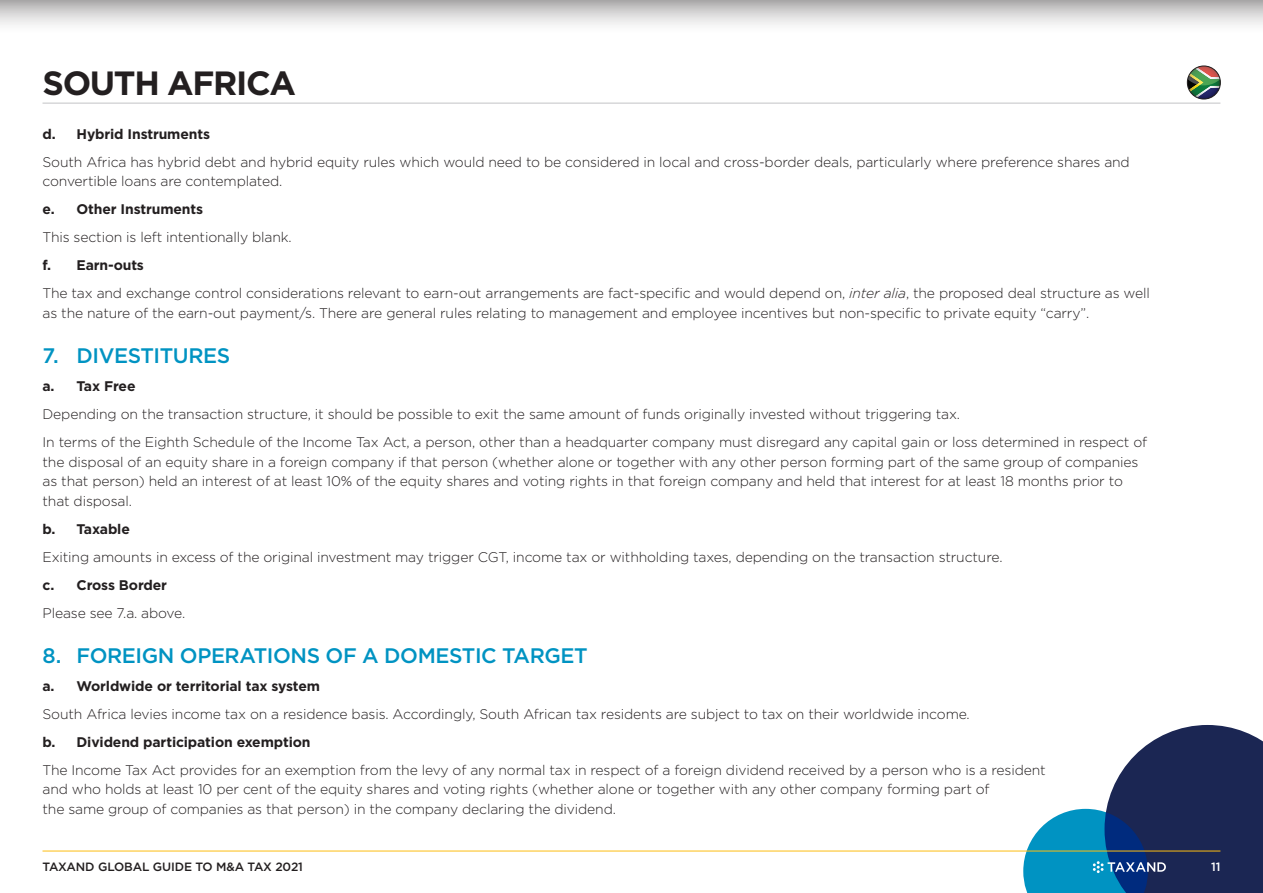
<style>
.page{position:relative;width:1263px;height:893px;background:#fff}
.page>*{position:absolute;margin:0;border:0;box-sizing:border-box;transform-origin:0 0}
.t1{font:700 33.6px "Gotham";letter-spacing:-.04em;color:#231f20}
.t2{font:500 21px "Gotham";letter-spacing:-.02em;color:#0093c2}
.Body_Text{font:300 13.95px/19.5px "Gotham";letter-spacing:-.01em;color:#231f20}
.t3{font:700 13.95px "Gotham";letter-spacing:-.01em;color:#231f20}
.t4{font:500 12px "Gotham";letter-spacing:-.01em;color:#231f20}
.t5{font:500 12px "Gotham";color:#fff}
.s1{font-style:italic}
</style>
<div class="page">
<svg style="left:1023px;top:725px;width:240px;height:168px"></svg>
<hr style="left:43px;top:103px;width:1177px;height:1px;background:#c2c3c5">
<hr style="left:43px;top:851px;width:1177px;height:1px;background:#fdbd12">
<svg style="left:0;top:0;width:1263px;height:25px;background:#d2d1d1"></svg>
<svg style="left:1186px;top:66px;width:35px;height:33px"></svg>
<img style="left:1190px;top:69px;width:30px;height:16px">
<img style="left:1189px;top:73px;width:14px;height:12px">
<div style="left:1187px;top:66px;width:33px;height:33px;border:1px solid #231f20;border-radius:50%"></div>
<h1 class="t1" style="left:43px;top:61px;width:255px">SOUTH AFRICA</h1>
<p class="t3" style="left:43px;top:125px;width:169px">d. Hybrid Instruments</p>
<p class="Body_Text" style="left:43px;top:152px;width:1089px">South Africa has hybrid debt and hybrid equity rules which would need to be considered in local and cross-border deals, particularly where preference shares and convertible loans are contemplated.</p>
<p class="t3" style="left:43px;top:200px;width:162px">e. Other Instruments</p>
<p class="Body_Text" style="left:43px;top:227px;width:251px">This section is left intentionally blank.</p>
<p class="t3" style="left:43px;top:256px;width:103px">f. Earn-outs</p>
<p class="Body_Text" style="left:43px;top:283px;width:1109px">The tax and exchange control considerations relevant to earn-out arrangements are fact-specific and would depend on, <span class="s1">inter alia</span>, the proposed deal structure as well as the nature of the earn-out payment/s. There are general rules relating to management and employee incentives but non-specific to private equity “carry”.</p>
<p class="t2" style="left:43px;top:342px;width:189px">7. DIVESTITURES</p>
<p class="t3" style="left:43px;top:377px;width:95px">a. Tax Free</p>
<p class="Body_Text" style="left:43px;top:404px;width:919px">Depending on the transaction structure, it should be possible to exit the same amount of funds originally invested without triggering tax.</p>
<p class="Body_Text" style="left:43px;top:432px;width:1106px">In terms of the Eighth Schedule of the Income Tax Act, a person, other than a headquarter company must disregard any capital gain or loss determined in respect of the disposal of an equity share in a foreign company if that person (whether alone or together with any other person forming part of the same group of companies as that person) held an interest of at least 10% of the equity shares and voting rights in that foreign company and held that interest for at least 18 months prior to that disposal.</p>
<p class="t3" style="left:43px;top:519px;width:89px">b. Taxable</p>
<p class="Body_Text" style="left:43px;top:546px;width:961px">Exiting amounts in excess of the original investment may trigger CGT, income tax or withholding taxes, depending on the transaction structure.</p>
<p class="t3" style="left:43px;top:575px;width:126px">c. Cross Border</p>
<p class="Body_Text" style="left:43px;top:602px;width:144px">Please see 7.a. above.</p>
<p class="t2" style="left:43px;top:642px;width:547px">8. FOREIGN OPERATIONS OF A DOMESTIC TARGET</p>
<p class="t3" style="left:43px;top:677px;width:279px">a. Worldwide or territorial tax system</p>
<p class="Body_Text" style="left:43px;top:704px;width:929px">South Africa levies income tax on a residence basis. Accordingly, South African tax residents are subject to tax on their worldwide income.</p>
<p class="t3" style="left:43px;top:733px;width:270px">b. Dividend participation exemption</p>
<p class="Body_Text" style="left:43px;top:760px;width:1005px">The Income Tax Act provides for an exemption from the levy of any normal tax in respect of a foreign dividend received by a person who is a resident and who holds at least 10 per cent of the equity shares and voting rights (whether alone or together with any other company forming part of<br>the same group of companies as that person) in the company declaring the dividend.</p>
<p class="t4" style="left:43px;top:859px;width:262px">TAXAND GLOBAL GUIDE TO M&amp;A TAX 2021</p>
<p class="t5" style="left:1211px;top:859px;width:11px">11</p>
</div>
